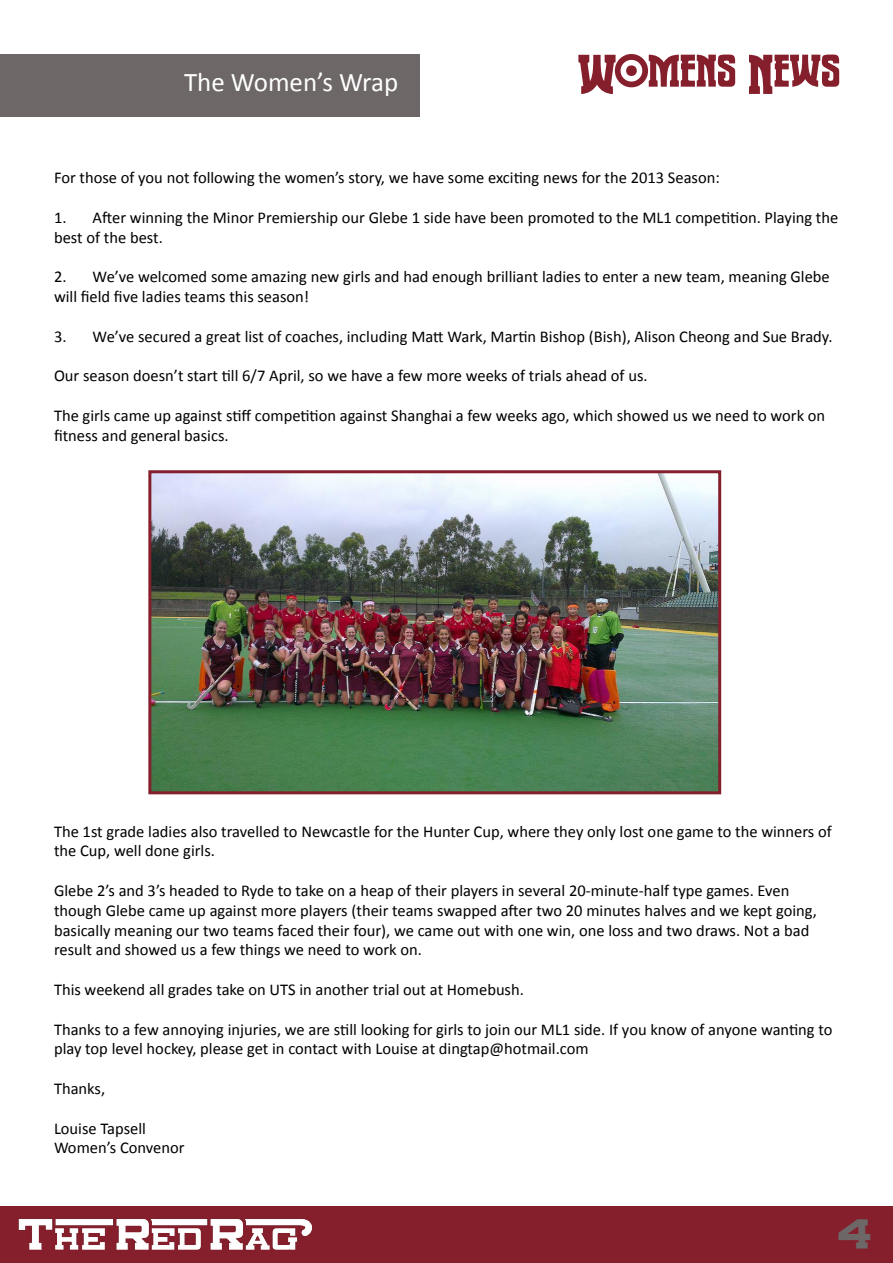
<style>
.page{position:relative;width:893px;height:1263px;background:#fff}
.page>*{position:absolute;margin:0;border:0;box-sizing:border-box;transform-origin:0 0}
.t1{font:54px "Warmonger BB";color:#851f2c}
.t2{font:36px "Canarsie Slab JL";color:#6d6767}
.t3{font:27px "Calibri";color:#fff}
.t4{font:16.5px/19.8px "Calibri";color:#000}
</style>
<div class="page">
<div style="left:0;top:1206px;width:893px;height:57px;background:#851f2c"></div>
<img style="left:18px;top:1218px;width:294px;height:32px">
<div style="left:0;top:54px;width:419px;height:62px;background:#6d6767"></div>
<img style="left:152px;top:474px;width:565px;height:316px">
<div style="left:148px;top:470px;width:573px;height:324px;border:3px solid #851f2c"></div>
<h3 class="t3" style="left:184px;top:65px;width:216px">The Women’s Wrap</h3>
<h1 class="t1" style="left:577px;top:47px;width:264px">Womens News</h1>
<p class="t4" style="left:54px;top:168px;width:667px">For those of you not following the women’s story, we have some exciting news for the 2013 Season:</p>
<p class="t4" style="left:54px;top:207px;width:786px">1. After winning the Minor Premiership our Glebe 1 side have been promoted to the ML1 competition. Playing the best of the best.</p>
<p class="t4" style="left:54px;top:267px;width:777px">2. We’ve welcomed some amazing new girls and had enough brilliant ladies to enter a new team, meaning Glebe will field five ladies teams this season!</p>
<p class="t4" style="left:54px;top:326px;width:780px">3. We’ve secured a great list of coaches, including Matt Wark, Martin Bishop (Bish), Alison Cheong and Sue Brady.</p>
<p class="t4" style="left:54px;top:366px;width:595px">Our season doesn’t start till 6/7 April, so we have a few more weeks of trials ahead of us.</p>
<p class="t4" style="left:54px;top:405px;width:773px">The girls came up against stiff competition against Shanghai a few weeks ago, which showed us we need to work on fitness and general basics.</p>
<p class="t4" style="left:54px;top:821px;width:779px">The 1st grade ladies also travelled to Newcastle for the Hunter Cup, where they only lost one game to the winners of the Cup, well done girls.</p>
<p class="t4" style="left:54px;top:881px;width:764px">Glebe 2’s and 3’s headed to Ryde to take on a heap of their players in several 20-minute-half type games. Even though Glebe came up against more players (their teams swapped after two 20 minutes halves and we kept going, basically meaning our two teams faced their four), we came out with one win, one loss and two draws. Not a bad result and showed us a few things we need to work on.</p>
<p class="t4" style="left:54px;top:980px;width:471px">This weekend all grades take on UTS in another trial out at Homebush.</p>
<p class="t4" style="left:54px;top:1019px;width:780px">Thanks to a few annoying injuries, we are still looking for girls to join our ML1 side. If you know of anyone wanting to play top level hockey, please get in contact with Louise at dingtap@hotmail.com</p>
<p class="t4" style="left:54px;top:1079px;width:53px">Thanks,</p>
<p class="t4" style="left:54px;top:1118px;width:132px">Louise Tapsell<br>Women’s Convenor</p>
<h2 class="t2" style="left:837px;top:1215px;width:35px">4</h2>
</div>
